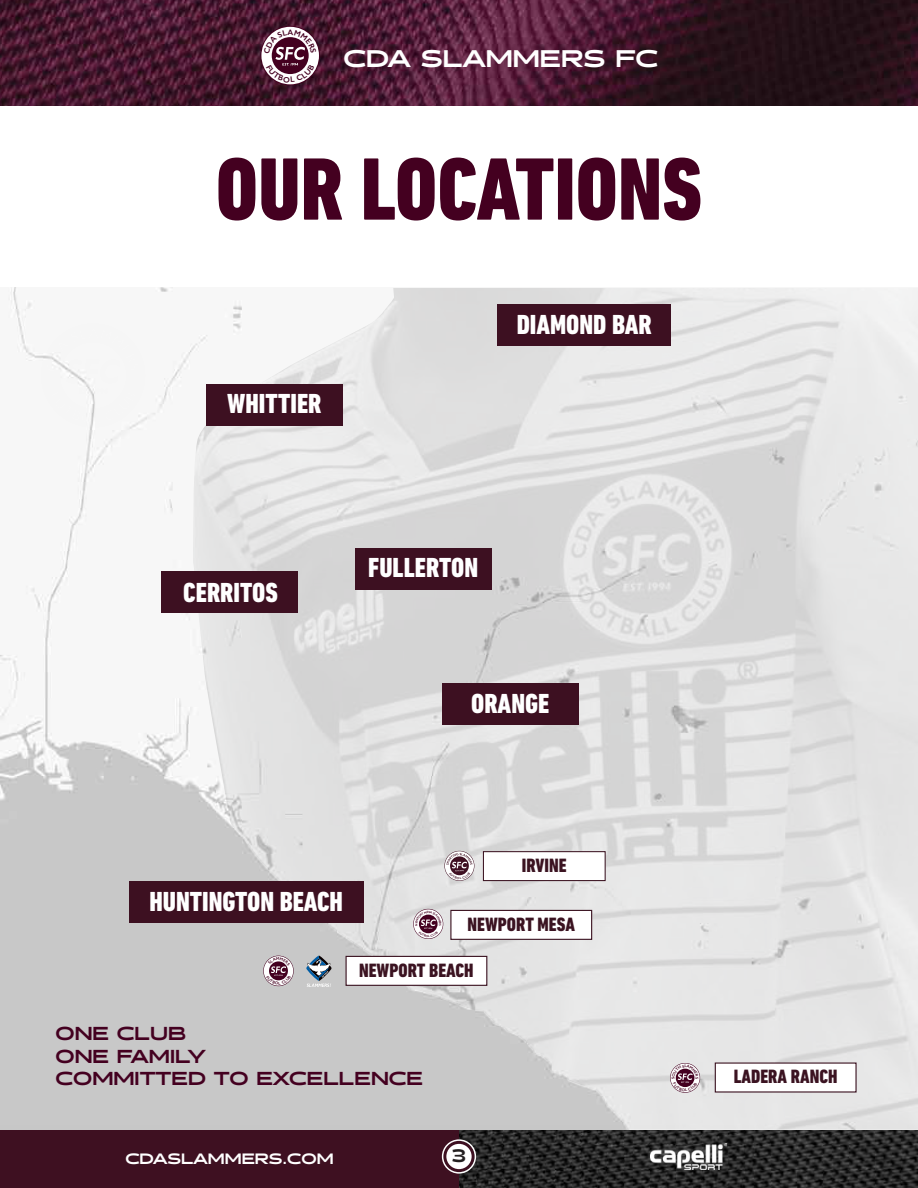
<style>
.page{position:relative;width:918px;height:1188px;background:#fff}
.page>*{position:absolute;margin:0;border:0;box-sizing:border-box;transform-origin:0 0}
.t1{font:800 condensed 90px "DIN Next LT Pro";color:#440020}
.t2{font:800 condensed 28.05px "DIN Next LT Pro";color:#fff}
.t3{font:900 24px "Halogen";color:#fff}
.t4{font:800 condensed 19.65px "DIN Next LT Pro";color:#3b1321}
.t5{font:900 18.75px/22.5px "Halogen";color:#440020}
.t6{font:900 18px "Halogen";color:#231f20}
.t7{font:900 15px "Halogen";color:#fff}
</style>
<div class="page">
<img style="left:0;top:0;width:918px;height:106px">
<div style="left:0;top:1125px;width:459px;height:63px;background:#3e1021"></div>
<img style="left:459px;top:1130px;width:459px;height:58px">
<svg style="left:442px;top:1139px;width:34px;height:35px"></svg>
<img style="left:650px;top:1144px;width:77px;height:25px">
<img style="left:0;top:288px;width:192px;height:842px">
<img style="left:192px;top:288px;width:726px;height:842px">
<div style="left:355px;top:548px;width:137px;height:41px;background:#3d1021"></div>
<div style="left:206px;top:384px;width:137px;height:41px;background:#3d1021"></div>
<div style="left:497px;top:305px;width:174px;height:41px;background:#3d1021"></div>
<div style="left:483px;top:851px;width:123px;height:30px;background:#fff;border:1px solid #3b1321"></div>
<div style="left:346px;top:956px;width:141px;height:30px;background:#fff;border:1px solid #3b1321"></div>
<div style="left:450px;top:910px;width:142px;height:30px;background:#fff;border:1px solid #3b1321"></div>
<div style="left:715px;top:1062px;width:142px;height:31px;background:#fff"></div>
<div style="left:442px;top:684px;width:137px;height:41px;background:#3d1021"></div>
<div style="left:129px;top:881px;width:235px;height:42px;background:#3d1021"></div>
<div style="left:161px;top:572px;width:137px;height:41px;background:#3d1021"></div>
<svg style="left:306px;top:956px;width:26px;height:31px"></svg>
<svg style="left:263px;top:956px;width:31px;height:30px"></svg>
<svg style="left:670px;top:1063px;width:30px;height:30px"></svg>
<svg style="left:444px;top:851px;width:30px;height:30px"></svg>
<svg style="left:413px;top:909px;width:30px;height:30px"></svg>
<svg style="left:261px;top:27px;width:58px;height:57px"></svg>
<svg style="left:264px;top:956px;width:29px;height:30px"></svg>
<svg style="left:671px;top:1063px;width:29px;height:29px"></svg>
<svg style="left:445px;top:851px;width:29px;height:29px"></svg>
<svg style="left:414px;top:909px;width:29px;height:29px"></svg>
<p class="t3" style="left:343px;top:43px;width:316px">CDA SLAMMERS FC</p>
<h1 class="t1" style="left:216px;top:138px;width:488px">OUR LOCATIONS</h1>
<p class="t2" style="left:227px;top:387px;width:96px">WHITTIER</p>
<p class="t2" style="left:517px;top:308px;width:137px">DIAMOND BAR</p>
<p class="t2" style="left:183px;top:576px;width:96px">CERRITOS</p>
<p class="t2" style="left:368px;top:552px;width:112px">FULLERTON</p>
<p class="t2" style="left:471px;top:687px;width:80px">ORANGE</p>
<p class="t2" style="left:149px;top:885px;width:195px">HUNTINGTON BEACH</p>
<p class="t4" style="left:522px;top:854px;width:46px">IRVINE</p>
<p class="t4" style="left:468px;top:913px;width:109px">NEWPORT MESA</p>
<p class="t4" style="left:359px;top:959px;width:116px">NEWPORT BEACH</p>
<p class="t5" style="left:56px;top:1023px;width:369px">ONE CLUB<br>ONE FAMILY<br>COMMITTED TO EXCELLENCE</p>
<p class="t7" style="left:125px;top:1149px;width:210px">CDASLAMMERS.COM</p>
<p class="t6" style="left:452px;top:1145px;width:16px">3</p>
<p class="t4" style="left:734px;top:1065px;width:105px">LADERA RANCH</p>
</div>
